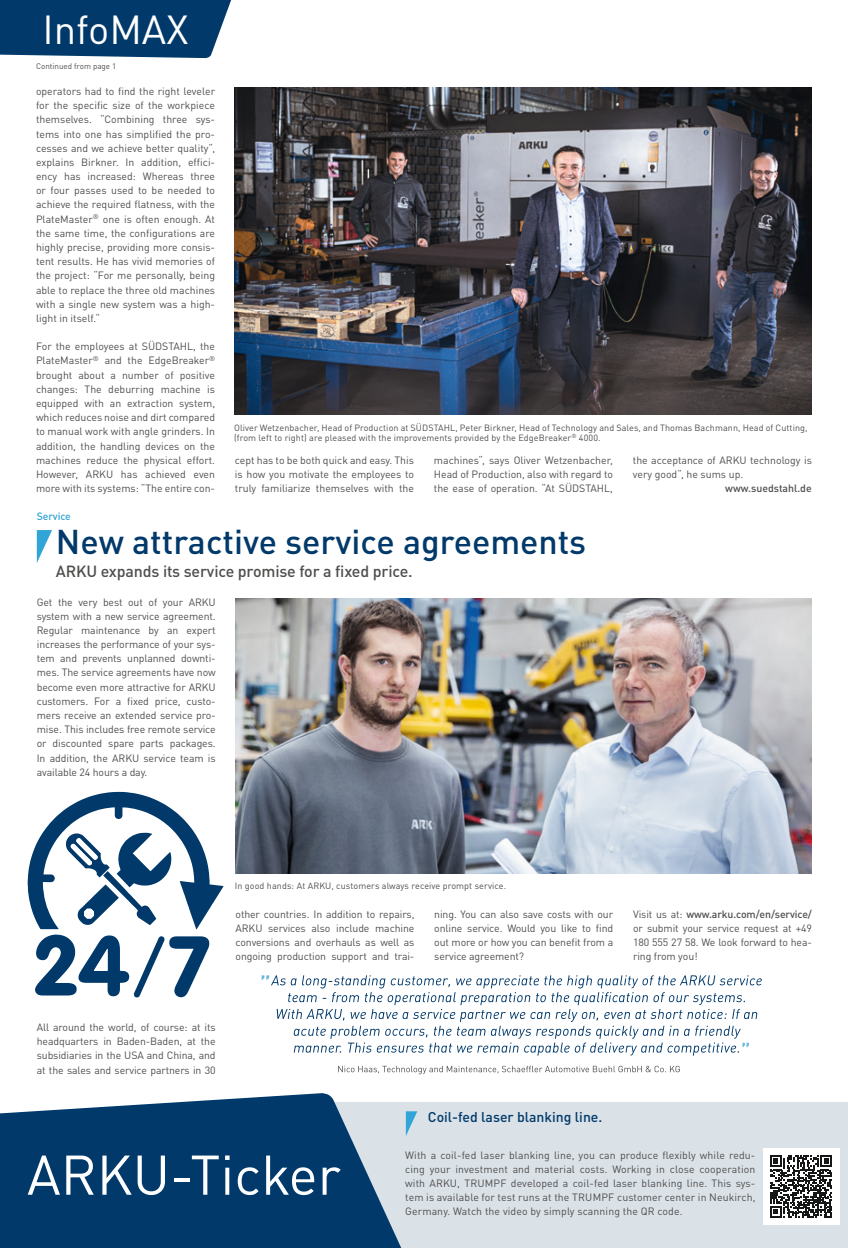
<style>
.page{position:relative;width:848px;height:1248px;background:#fff}
.page>*{position:absolute;margin:0;border:0;box-sizing:border-box;transform-origin:0 0}
.t1{font:55px "DINOT";color:#fff}
.t2{font:40px "DINOT";color:#fff}
._1__Headline{font:500 34px "DINOT";color:#00396a}
._1__Headline-2{font:500 16px "DINOT";letter-spacing:-.01em;color:#4e4e4d}
.t3{font:500 14px "DINOT";color:#00396a}
._4__Fließtext{font:10.5px/14.2px "DINOT";letter-spacing:-.01em;color:#4e4e4d;text-align:justify}
._6__Ticker__Text{font:10.5px/14.2px "DINOT";letter-spacing:.01em;color:#4e4e4d;text-align:justify}
._4__Fließtext-2{font:500 10.5px "DINOT";color:#4e4e4d}
._4__Fließtext-3{font:500 10.5px "DINOT";letter-spacing:-.01em;color:#31a5d5}
._5__Bildunterschrift{font:9px/10px "DINOT";letter-spacing:.01em;color:#4e4e4d}
._4__Fließtext-4{font:8px "DINOT";color:#4e4e4d}
.s1{font-weight:500}
</style>
<div class="page">
<div style="left:410px;top:1102px;width:437px;height:145px;background:#dae1e7"></div>
<svg style="left:0;top:0;width:231px;height:58px;background:#104673"></svg>
<hr style="left:847px;top:1101px;width:1px;height:146px;background:#dae1e7">
<img style="left:235px;top:87px;width:577px;height:327px">
<svg style="left:37px;top:530px;width:15px;height:33px"></svg>
<img style="left:235px;top:598px;width:577px;height:275px">
<svg style="left:0;top:1093px;width:410px;height:154px;background:#24557f"></svg>
<svg style="left:406px;top:1111px;width:11px;height:24px"></svg>
<div style="left:763px;top:1147px;width:76px;height:77px;background:#fff"></div>
<svg style="left:28px;top:791px;width:195px;height:206px"></svg>
<svg style="left:261px;top:975px;width:501px;height:80px"></svg>
<svg style="left:338px;top:1065px;width:342px;height:9px"></svg>
<svg style="left:770px;top:1155px;width:62px;height:62px"></svg>
<p class="t2" style="left:43px;top:4px;width:147px">InfoMAX</p>
<p class="_4__Fließtext-4" style="left:36px;top:61px;width:82px">Continued from page 1</p>
<p class="_4__Fließtext" style="left:36px;top:84px;width:181px">operators had to find the right leveler for the specific size of the workpiece themselves. “Combining three sys&shy;tems into one has simplified the pro&shy;cesses and we achieve better quality“, explains Birkner. In addition, effici&shy;ency has increased: Whereas three or four passes used to be needed to achieve the required flatness, with the PlateMaster<sup>®</sup> one is often enough. At the same time, the configurations are highly precise, providing more consis&shy;tent results. He has vivid memories of the project: “For me personally, being able to replace the three old machines with a single new system was a high&shy;light in itself.“</p>
<p class="_4__Fließtext" style="left:36px;top:339px;width:181px">For the employees at SÜDSTAHL, the PlateMaster<sup>®</sup> and the EdgeBreaker<sup>® </sup>brought about a number of positive changes: The deburring machine is equipped with an extraction system, which reduces noise and dirt compared to manual work with angle grinders. In addition, the handling devices on the machines reduce the physical effort.<br>However, ARKU has achieved even more with its systems: “The entire con-</p>
<p class="_4__Fließtext-3" style="left:37px;top:509px;width:36px">Service</p>
<p class="_5__Bildunterschrift" style="left:234px;top:422px;width:575px">Oliver Wetzenbacher, Head of Production at SÜDSTAHL, Peter Birkner, Head of Technology and Sales, and Thomas Bachmann, Head of Cutting, (from left to right) are pleased with the improvements provided by the EdgeBreaker<sup>®</sup> 4000.</p>
<p class="_4__Fließtext" style="left:235px;top:452px;width:181px">cept has to be both quick and easy. This is how you motivate the employees to truly familiarize themselves with the</p>
<p class="_4__Fließtext" style="left:434px;top:452px;width:181px">machines“, says Oliver Wetzenbacher, Head of Production, also with regard to the ease of operation. “At SÜDSTAHL,</p>
<p class="_4__Fließtext" style="left:633px;top:452px;width:180px">the acceptance of ARKU technology is very good“, he sums up.</p>
<p class="_4__Fließtext-2" style="left:725px;top:481px;width:88px">www.suedstahl.de</p>
<p class="_1__Headline" style="left:56px;top:520px;width:532px">New attractive service agreements</p>
<p class="_1__Headline-2" style="left:56px;top:561px;width:358px">ARKU expands its service promise for a fixed price.</p>
<p class="_4__Fließtext" style="left:37px;top:594px;width:180px">Get the very best out of your ARKU system with a new service agreement.<br>Regular maintenance by an expert increases the performance of your sys&shy;tem and prevents unplanned downti&shy;mes. The service agreements have now become even more attractive for ARKU customers. For a fixed price, custo&shy;mers receive an extended service pro&shy;mise. This includes free remote service or discounted spare parts packages.<br>In addition, the ARKU service team is available 24 hours a day.</p>
<p class="_5__Bildunterschrift" style="left:235px;top:880px;width:273px">In good hands: At ARKU, customers always receive prompt service.</p>
<p class="_4__Fließtext" style="left:235px;top:906px;width:180px">other countries. In addition to repairs, ARKU services also include machine conversions and overhauls as well as ongoing production support and trai-</p>
<p class="_4__Fließtext" style="left:434px;top:906px;width:180px">ning. You can also save costs with our online service. Would you like to find out more or how you can benefit from a service agreement?</p>
<p class="_4__Fließtext" style="left:633px;top:906px;width:180px">Visit us at: <span class="s1">www.arku.com/en/service/ </span>or submit your service request at +49<br>180 555 27 58. We look forward to hea&shy;ring from you!</p>
<p class="_4__Fließtext" style="left:37px;top:1019px;width:180px">All around the world, of course: at its headquarters in Baden-Baden, at the subsidiaries in the USA and China, and at the sales and service partners in 30</p>
<p class="t3" style="left:428px;top:1107px;width:176px">Coil-fed laser blanking line.</p>
<p class="t1" style="left:27px;top:1140px;width:315px">ARKU-Ticker</p>
<p class="_6__Ticker__Text" style="left:405px;top:1147px;width:352px">With a coil-fed laser blanking line, you can produce flexibly while redu&shy;cing your investment and material costs. Working in close cooperation with ARKU, TRUMPF developed a coil-fed laser blanking line. This sys&shy;tem is available for test runs at the TRUMPF customer center in Neukirch, Germany. Watch the video by simply scanning the QR code.</p>
</div>
